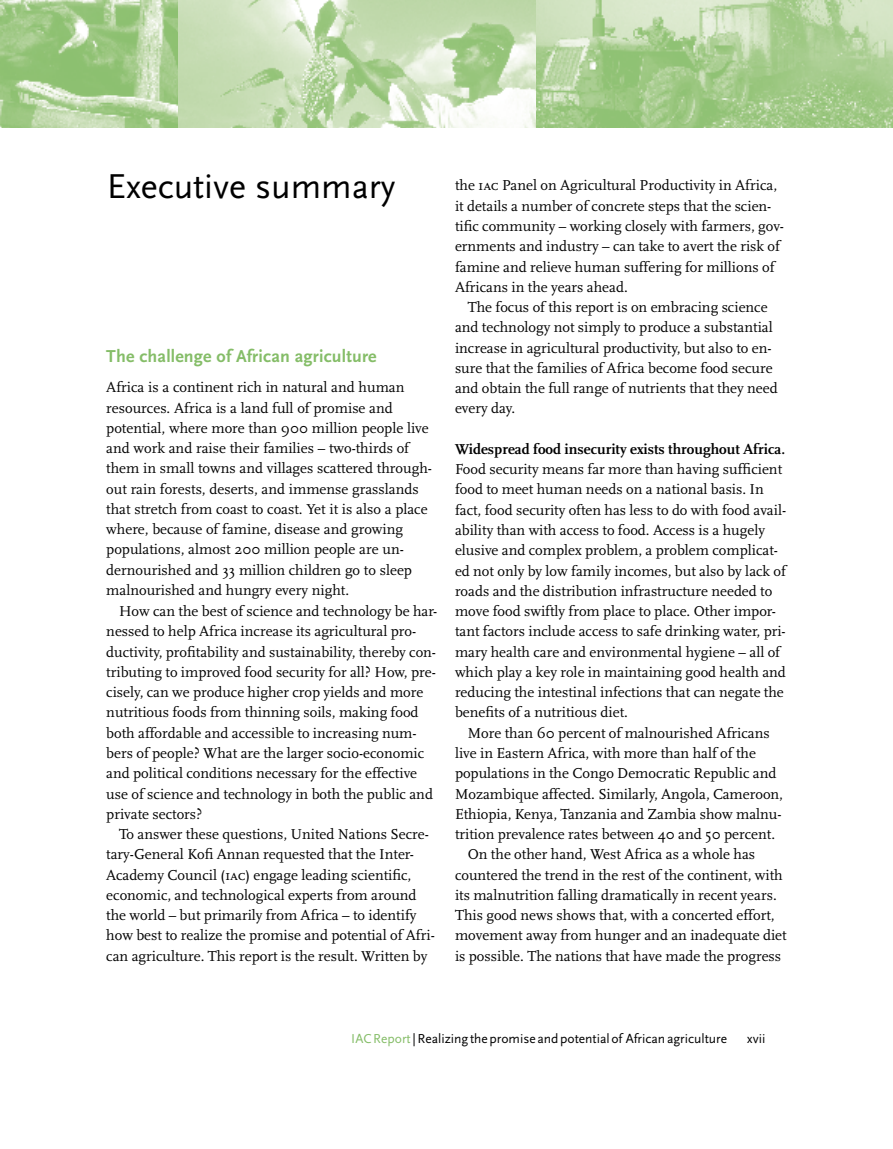
<style>
.page{position:relative;width:893px;height:1149px;background:#fff}
.page>*{position:absolute;margin:0;border:0;box-sizing:border-box;transform-origin:0 0}
.kop_1{font:36px "Scala Sans";color:#000}
.kop_2{font:700 18px "Scala Sans";letter-spacing:.01em;color:#85bd68}
.bodytekst_met_inspringen{font:15px/20.2px "Scala";color:#000}
.bodytekst_zi{font:15px/20.2px "Scala";color:#000}
.kop_2-2{font:15px/20.2px "Scala";color:#000}
.t1{font:13.5px "Scala Sans";color:#000}
.s1{font-family:"Scala Caps"}
.s2{font-weight:700}
.s3{color:#85bd68}
</style>
<div class="page">
<img style="left:0;top:0;width:893px;height:128px">
<p class="kop_1" style="left:107px;top:167px;width:290px">Executive summary</p>
<p class="bodytekst_met_inspringen" style="left:455px;top:176px;width:331px">the <span class="s1">iac</span> Panel on Agricultural Productivity in Africa, it details a number of concrete steps that the scien&shy;tific community – working closely with farmers, gov&shy;ernments and industry – can take to avert the risk of famine and relieve human suffering for millions of Africans in the years ahead.</p>
<p class="bodytekst_met_inspringen" style="left:455px;top:297px;width:324px;text-indent:13px">The focus of this report is on embracing science and technology not simply to produce a substantial increase in agricultural productivity, but also to en&shy;sure that the families of Africa become food secure and obtain the full range of nutrients that they need every day.</p>
<p class="bodytekst_zi" style="left:455px;top:439px;width:333px"><span class="s2">Widespread food insecurity exists throughout Africa.<br></span>Food security means far more than having sufficient food to meet human needs on a national basis. In fact, food security often has less to do with food avail&shy;ability than with access to food. Access is a hugely elusive and complex problem, a problem complicat&shy;ed not only by low family incomes, but also by lack of roads and the distribution infrastructure needed to move food swiftly from place to place. Other impor&shy;tant factors include access to safe drinking water, pri&shy;mary health care and environmental hygiene – all of which play a key role in maintaining good health and reducing the intestinal infections that can negate the benefits of a nutritious diet.</p>
<p class="bodytekst_met_inspringen" style="left:455px;top:722px;width:330px;text-indent:13px">More than 60 percent of malnourished Africans live in Eastern Africa, with more than half of the populations in the Congo Democratic Republic and Mozambique affected. Similarly, Angola, Cameroon, Ethiopia, Kenya, Tanzania and Zambia show malnu&shy;trition prevalence rates between 40 and 50 percent.</p>
<p class="bodytekst_met_inspringen" style="left:455px;top:844px;width:333px;text-indent:13px">On the other hand, West Africa as a whole has countered the trend in the rest of the continent, with its malnutrition falling dramatically in recent years.<br>This good news shows that, with a concerted effort, movement away from hunger and an inadequate diet is possible. The nations that have made the progress</p>
<p class="kop_2" style="left:106px;top:346px;width:272px">The challenge of African agriculture</p>
<p class="kop_2-2" style="left:106px;top:377px;width:327px">Africa is a continent rich in natural and human resources. Africa is a land full of promise and potential, where more than 900 million people live and work and raise their families – two-thirds of them in small towns and villages scattered through&shy;out rain forests, deserts, and immense grasslands that stretch from coast to coast. Yet it is also a place where, because of famine, disease and growing populations, almost 200 million people are un&shy;dernourished and 33 million children go to sleep malnourished and hungry every night.</p>
<p class="bodytekst_met_inspringen" style="left:106px;top:601px;width:333px;text-indent:13px">How can the best of science and technology be har&shy;nessed to help Africa increase its agricultural pro&shy;ductivity, profitability and sustainability, thereby con&shy;tributing to improved food security for all? How, pre&shy;cisely, can we produce higher crop yields and more nutritious foods from thinning soils, making food both affordable and accessible to increasing num&shy;bers of people? What are the larger socio-economic and political conditions necessary for the effective use of science and technology in both the public and private sectors?</p>
<p class="bodytekst_met_inspringen" style="left:106px;top:824px;width:330px;text-indent:13px">To answer these questions, United Nations Secre&shy;tary-General Kofi Annan requested that the Inter-Academy Council (<span class="s1">iac</span>) engage leading scientific, economic, and technological experts from around the world – but primarily from Africa – to identify how best to realize the promise and potential of Afri&shy;can agriculture. This report is the result. Written by</p>
<p class="t1" style="left:351px;top:1030px;width:377px"><span class="s3">IAC Report</span>| Realizing the promise and potential of African agriculture</p>
<p class="t1" style="left:747px;top:1030px;width:20px">xvii</p>
</div>
